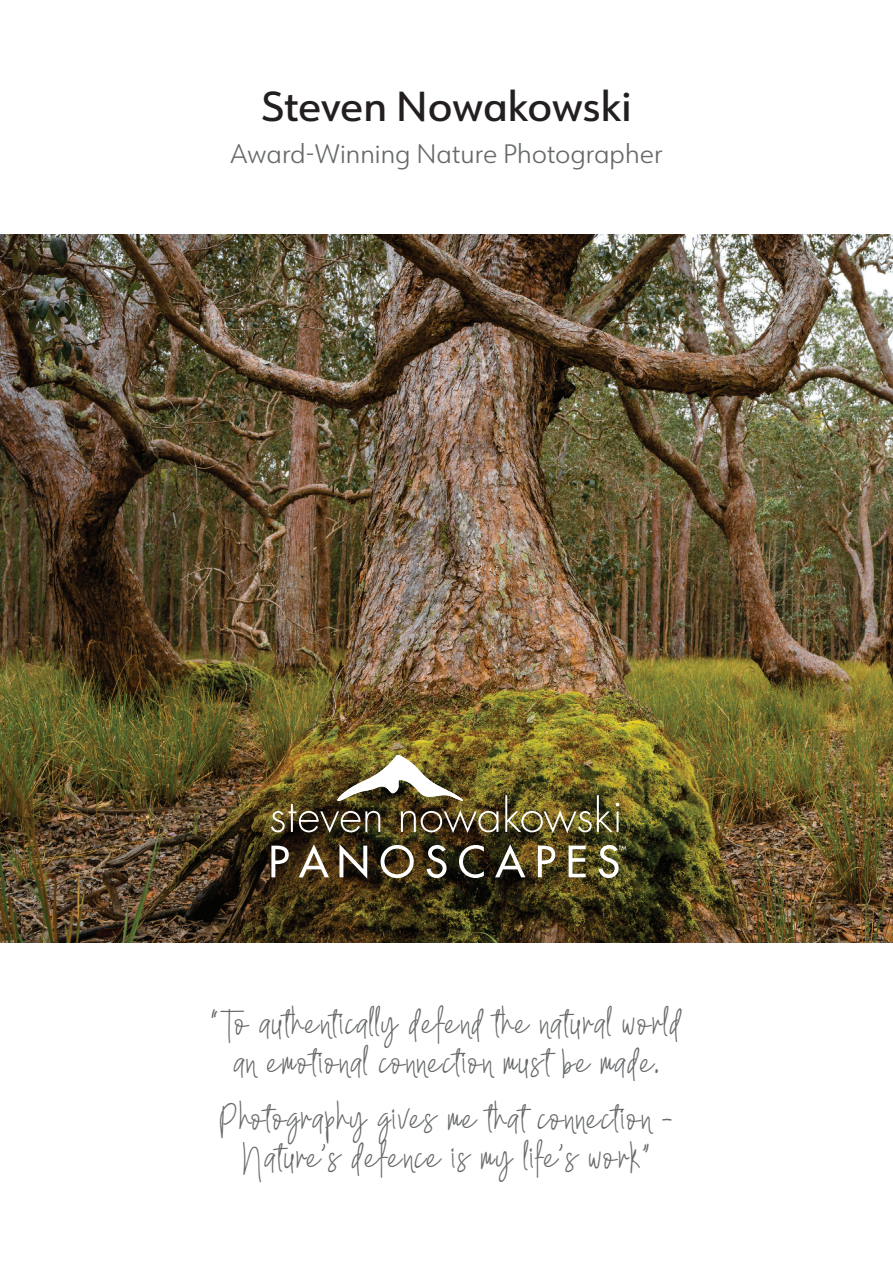
<style>
.page{position:relative;width:893px;height:1263px;background:#fff}
.page>*{position:absolute;margin:0;border:0;box-sizing:border-box;transform-origin:0 0}
.t1{font:500 40.95px "URW Form";letter-spacing:-.005em;color:#231f20}
.t2{font:40.5px/39px "Green Suligar Script";letter-spacing:.04em;color:#66696b;text-align:center}
.t3{font:300 26.1px "URW Form";color:#66696b}
</style>
<div class="page">
<img style="left:0;top:235px;width:893px;height:707px">
<img style="left:505px;top:795px;width:114px;height:38px">
<svg style="left:271px;top:755px;width:227px;height:78px;background:#746842"></svg>
<svg style="left:271px;top:846px;width:18px;height:31px"></svg>
<svg style="left:299px;top:844px;width:30px;height:33px"></svg>
<svg style="left:339px;top:844px;width:28px;height:35px"></svg>
<svg style="left:380px;top:845px;width:34px;height:33px"></svg>
<svg style="left:427px;top:845px;width:20px;height:33px"></svg>
<svg style="left:459px;top:845px;width:25px;height:33px"></svg>
<svg style="left:495px;top:844px;width:30px;height:33px"></svg>
<svg style="left:538px;top:846px;width:17px;height:31px"></svg>
<svg style="left:569px;top:846px;width:17px;height:31px"></svg>
<svg style="left:599px;top:845px;width:27px;height:33px"></svg>
<p class="t1" style="left:261px;top:78px;width:372px">Steven Nowakowski</p>
<p class="t3" style="left:230px;top:136px;width:434px">Award-Winning Nature Photographer</p>
<p class="t2" style="left:212px;top:1007px;width:471px">“To authentically defend the natural world an emotional connection must be made.</p>
<p class="t2" style="left:220px;top:1102px;width:454px">Photography gives me that connection -<br>Nature’s defence is my life’s work”</p>
</div>
